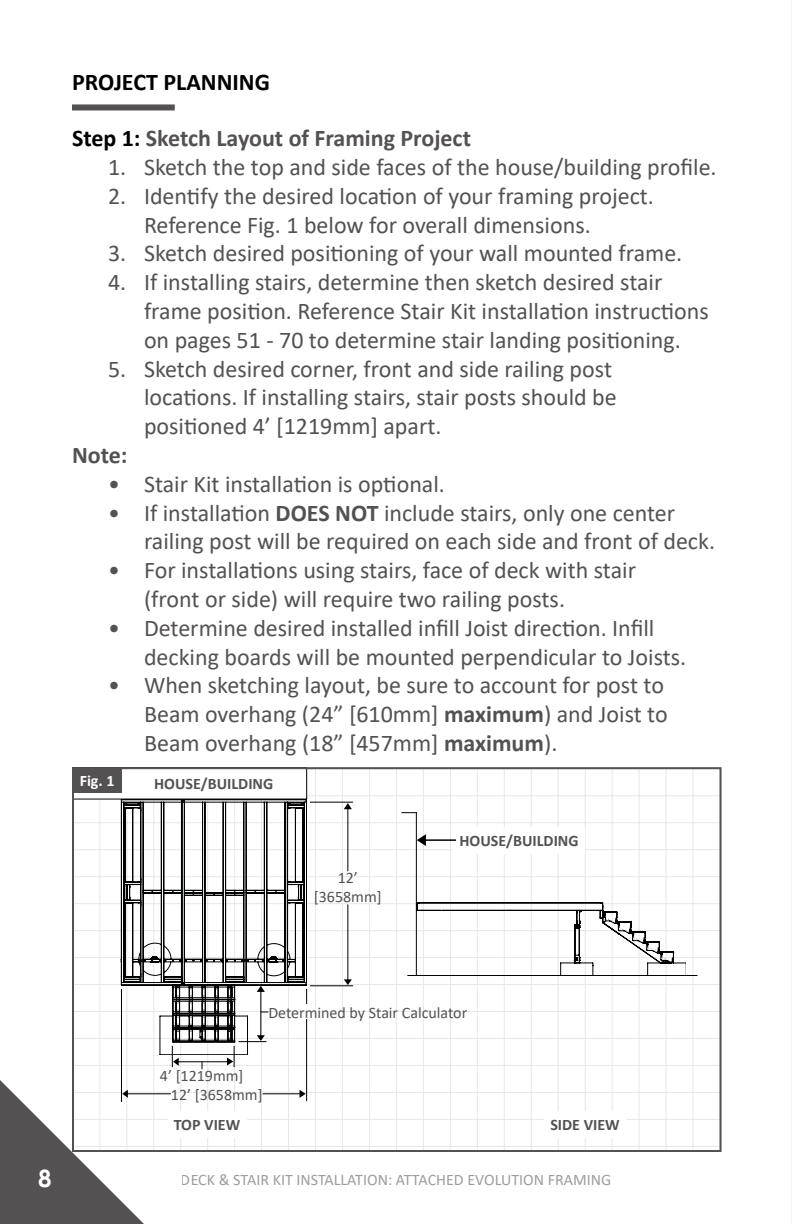
<style>
.page{position:relative;width:792px;height:1224px;background:#fff}
.page>*{position:absolute;margin:0;border:0;box-sizing:border-box;transform-origin:0 0}
.t1{font:24px/28.8px "Calibri";color:#545152}
.t2{font:700 24px "Calibri";color:#545152}
.t3{font:700 24px "Calibri";color:#000}
.t4{font:700 24px "Century Gothic";color:#fff}
.t5{font:16px/19.2px "Calibri";color:#545152;text-align:center}
.t6{font:16px "Calibri";color:#39393b}
.t7{font:700 16px "Calibri";color:#545152}
.t8{font:700 16px "Calibri";color:#fff}
.s1{color:#000}
.s2{font-weight:700}
</style>
<div class="page">
<hr style="left:791px;top:0;width:1px;height:1224px;background:#000">
<hr style="left:73px;top:1223px;width:647px;height:1px;background:#e6e7e8">
<hr style="left:73px;top:1200px;width:647px;height:1px;background:#e6e7e8">
<hr style="left:73px;top:1173px;width:647px;height:1px;background:#e6e7e8">
<hr style="left:73px;top:1146px;width:647px;height:1px;background:#e6e7e8">
<hr style="left:73px;top:1119px;width:647px;height:1px;background:#e6e7e8">
<hr style="left:73px;top:1092px;width:647px;height:1px;background:#e6e7e8">
<hr style="left:73px;top:1065px;width:647px;height:1px;background:#e6e7e8">
<hr style="left:73px;top:1038px;width:647px;height:1px;background:#e6e7e8">
<hr style="left:73px;top:1011px;width:647px;height:1px;background:#e6e7e8">
<hr style="left:73px;top:984px;width:647px;height:1px;background:#e6e7e8">
<hr style="left:73px;top:957px;width:647px;height:1px;background:#e6e7e8">
<hr style="left:73px;top:930px;width:647px;height:1px;background:#e6e7e8">
<hr style="left:73px;top:903px;width:647px;height:1px;background:#e6e7e8">
<hr style="left:73px;top:876px;width:647px;height:1px;background:#e6e7e8">
<hr style="left:73px;top:849px;width:647px;height:1px;background:#e6e7e8">
<hr style="left:73px;top:822px;width:647px;height:1px;background:#e6e7e8">
<hr style="left:73px;top:795px;width:647px;height:1px;background:#e6e7e8">
<hr style="left:693px;top:769px;width:1px;height:383px;background:#e6e7e8">
<hr style="left:666px;top:769px;width:1px;height:383px;background:#e6e7e8">
<hr style="left:639px;top:769px;width:1px;height:383px;background:#e6e7e8">
<hr style="left:612px;top:769px;width:1px;height:383px;background:#e6e7e8">
<hr style="left:585px;top:769px;width:1px;height:383px;background:#e6e7e8">
<hr style="left:558px;top:769px;width:1px;height:383px;background:#e6e7e8">
<hr style="left:531px;top:769px;width:1px;height:383px;background:#e6e7e8">
<hr style="left:504px;top:769px;width:1px;height:383px;background:#e6e7e8">
<hr style="left:477px;top:769px;width:1px;height:383px;background:#e6e7e8">
<hr style="left:450px;top:769px;width:1px;height:383px;background:#e6e7e8">
<hr style="left:423px;top:769px;width:1px;height:383px;background:#e6e7e8">
<hr style="left:396px;top:769px;width:1px;height:383px;background:#e6e7e8">
<hr style="left:369px;top:769px;width:1px;height:383px;background:#e6e7e8">
<hr style="left:342px;top:769px;width:1px;height:383px;background:#e6e7e8">
<hr style="left:315px;top:769px;width:1px;height:383px;background:#e6e7e8">
<hr style="left:288px;top:769px;width:1px;height:383px;background:#e6e7e8">
<hr style="left:261px;top:769px;width:1px;height:383px;background:#e6e7e8">
<hr style="left:234px;top:769px;width:1px;height:383px;background:#e6e7e8">
<hr style="left:207px;top:769px;width:1px;height:383px;background:#e6e7e8">
<hr style="left:180px;top:769px;width:1px;height:383px;background:#e6e7e8">
<hr style="left:153px;top:769px;width:1px;height:383px;background:#e6e7e8">
<hr style="left:126px;top:769px;width:1px;height:383px;background:#e6e7e8">
<hr style="left:99px;top:769px;width:1px;height:383px;background:#e6e7e8">
<div style="left:72px;top:767px;width:235px;height:33px;background:#fff"></div>
<div style="left:72px;top:767px;width:650px;height:385px;border:2px solid #545152"></div>
<div style="left:72px;top:104px;width:103px;height:6px;background:#545152"></div>
<div style="left:72px;top:768px;width:50px;height:25px;background:#545152"></div>
<div style="left:168px;top:1111px;width:78px;height:27px;background:#fff"></div>
<div style="left:544px;top:1111px;width:82px;height:27px;background:#fff"></div>
<svg style="left:300px;top:1090px;width:6px;height:8px"></svg>
<hr style="left:263px;top:1093px;width:38px;height:1px;background:#000">
<hr style="left:306px;top:989px;width:1px;height:112px;background:#000">
<svg style="left:0;top:1080px;width:144px;height:144px"></svg>
<hr style="left:127px;top:1093px;width:44px;height:1px;background:#000">
<hr style="left:121px;top:989px;width:1px;height:113px;background:#000">
<svg style="left:344px;top:803px;width:8px;height:6px"></svg>
<hr style="left:348px;top:808px;width:1px;height:63px;background:#000">
<hr style="left:310px;top:802px;width:43px;height:1px;background:#000">
<svg style="left:344px;top:979px;width:8px;height:6px"></svg>
<hr style="left:348px;top:904px;width:1px;height:77px;background:#000">
<hr style="left:310px;top:985px;width:43px;height:1px;background:#000">
<hr style="left:416px;top:812px;width:1px;height:164px;background:#000">
<hr style="left:407px;top:975px;width:291px;height:1px;background:#000">
<svg style="left:401px;top:812px;width:16px;height:1px"></svg>
<div style="left:453px;top:827px;width:132px;height:26px;background:#fff"></div>
<svg style="left:417px;top:834px;width:9px;height:12px"></svg>
<hr style="left:424px;top:839px;width:32px;height:2px;background:#000101">
<svg style="left:172px;top:1055px;width:7px;height:12px"></svg>
<hr style="left:176px;top:1061px;width:54px;height:1px;background:#000">
<svg style="left:227px;top:1055px;width:8px;height:12px"></svg>
<div style="left:301px;top:1004px;width:9px;height:15px;background:#fff"></div>
<svg style="left:121px;top:799px;width:186px;height:256px"></svg>
<svg style="left:417px;top:902px;width:269px;height:73px"></svg>
<p class="t3" style="left:72px;top:65px;width:200px">PROJECT PLANNING</p>
<p class="t2" style="left:72px;top:121px;width:401px"><span class="s1">Step 1:</span> Sketch Layout of Framing Project</p>
<p class="t1" style="left:108px;top:152px;width:610px">1. Sketch the top and side faces of the house/building profile.</p>
<p class="t1" style="left:144px;top:181px;width:511px;text-indent:-36px">2. Identify the desired location of your framing project.<br>Reference Fig. 1 below for overall dimensions.</p>
<p class="t1" style="left:108px;top:239px;width:576px">3. Sketch desired positioning of your wall mounted frame.</p>
<p class="t1" style="left:144px;top:267px;width:566px;text-indent:-36px">4. If installing stairs, determine then sketch desired stair frame position. Reference Stair Kit installation instructions on pages 51 - 70 to determine stair landing positioning.</p>
<p class="t1" style="left:144px;top:354px;width:474px;text-indent:-36px">5. Sketch desired corner, front and side railing post locations. If installing stairs, stair posts should be positioned 4’ [1219mm] apart.</p>
<p class="t2" style="left:72px;top:438px;width:57px">Note:</p>
<p class="t1" style="left:108px;top:469px;width:338px">• Stair Kit installation is optional.</p>
<p class="t1" style="left:144px;top:498px;width:573px;text-indent:-36px">• If installation <span class="s2">DOES NOT</span> include stairs, only one center railing post will be required on each side and front of deck.</p>
<p class="t1" style="left:144px;top:555px;width:494px;text-indent:-36px">• For installations using stairs, face of deck with stair (front or side) will require two railing posts.</p>
<p class="t1" style="left:144px;top:613px;width:544px;text-indent:-36px">• Determine desired installed infill Joist direction. Infill decking boards will be mounted perpendicular to Joists.</p>
<p class="t1" style="left:144px;top:671px;width:525px;text-indent:-36px">• When sketching layout, be sure to account for post to<br>Beam overhang (24” [610mm] <span class="s2">maximum</span>) and Joist to<br>Beam overhang (18” [457mm] <span class="s2">maximum</span>).</p>
<p class="t8" style="left:80px;top:770px;width:36px">Fig. 1</p>
<p class="t7" style="left:154px;top:773px;width:121px">HOUSE/BUILDING</p>
<p class="t5" style="left:314px;top:868px;width:69px">12’ [3658mm]</p>
<p class="t7" style="left:460px;top:830px;width:121px">HOUSE/BUILDING</p>
<p class="t5" style="left:268px;top:1002px;width:200px">Determined by Stair Calculator</p>
<p class="t5" style="left:160px;top:1066px;width:85px">4’ [1219mm]</p>
<p class="t5" style="left:171px;top:1084px;width:93px">12’ [3658mm]</p>
<p class="t7" style="left:174px;top:1114px;width:68px">TOP VIEW</p>
<p class="t7" style="left:550px;top:1114px;width:71px">SIDE VIEW</p>
<p class="t4" style="left:38px;top:1160px;width:15px">8</p>
<p class="t6" style="left:181px;top:1168px;width:432px">DECK &amp; STAIR KIT INSTALLATION: ATTACHED EVOLUTION FRAMING</p>
</div>
